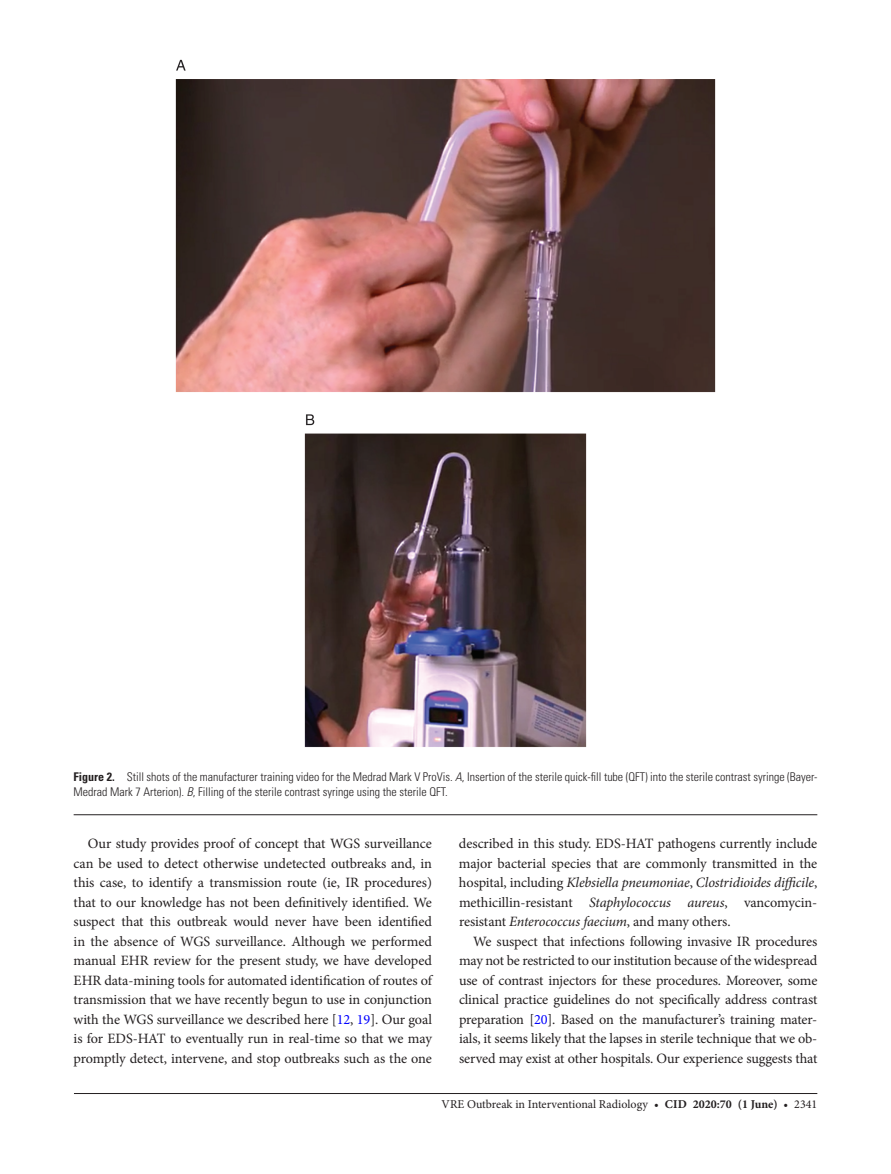
<style>
.page{position:relative;width:891px;height:1174px;background:#fff}
.page>*{position:absolute;margin:0;border:0;box-sizing:border-box;transform-origin:0 0}
.t1{font:14.25px/19.5px "Minion Pro";letter-spacing:-.01em;color:#231f20;text-align:justify}
.t2{font:300 condensed 12px/15px "Univers LT Std";color:#231f20}
.t3{font:12px "Minion Pro";color:#231f20}
.s1{font-weight:700}
.s2{font-style:italic}
.s3{color:#00f}
</style>
<div class="page">
<hr style="left:74px;top:1093px;width:743px;height:1px;background:#231f20">
<hr style="left:74px;top:814px;width:743px;height:1px;background:#231f20">
<img style="left:176px;top:59px;width:539px;height:689px">
<p class="t2" style="left:74px;top:770px;width:745px"><span class="s1">Figure 2.</span> Still shots of the manufacturer training video for the Medrad Mark V ProVis. <span class="s2">A</span>, Insertion of the sterile quick-fill tube (QFT) into the sterile contrast syringe (Bayer-<br>Medrad Mark 7 Arterion). <span class="s2">B</span>, Filling of the sterile contrast syringe using the sterile QFT.</p>
<p class="t1" style="left:74px;top:834px;width:360px;text-indent:14px">Our study provides proof of concept that WGS surveillance can be used to detect otherwise undetected outbreaks and, in this case, to identify a transmission route (ie, IR procedures) that to our knowledge has not been definitively identified. We suspect that this outbreak would never have been identified in the absence of WGS surveillance. Although we performed manual EHR review for the present study, we have developed EHR data-mining tools for automated identification of routes of transmission that we have recently begun to use in conjunction with the WGS surveillance we described here [<span class="s3">12</span>, <span class="s3">19</span>]. Our goal is for EDS-HAT to eventually run in real-time so that we may promptly detect, intervene, and stop outbreaks such as the one</p>
<p class="t1" style="left:459px;top:834px;width:360px">described in this study. EDS-HAT pathogens currently include major bacterial species that are commonly transmitted in the hospital, including <span class="s2">Klebsiella pneumoniae</span>, <span class="s2">Clostridioides difficile</span>, methicillin-resistant <span class="s2">Staphylococcus aureus</span>, vancomycin&shy;resistant <span class="s2">Enterococcus faecium</span>, and many others.</p>
<p class="t1" style="left:459px;top:932px;width:360px;text-indent:14px">We suspect that infections following invasive IR procedures may not be restricted to our institution because of the widespread use of contrast injectors for these procedures. Moreover, some clinical practice guidelines do not specifically address contrast preparation [<span class="s3">20</span>]. Based on the manufacturer’s training mater&shy;ials, it seems likely that the lapses in sterile technique that we ob&shy;served may exist at other hospitals. Our experience suggests that</p>
<p class="t3" style="left:442px;top:1096px;width:377px">VRE Outbreak in Interventional Radiology • <span class="s1">cid 2020:70 (1 June)</span> • 2341</p>
</div>
